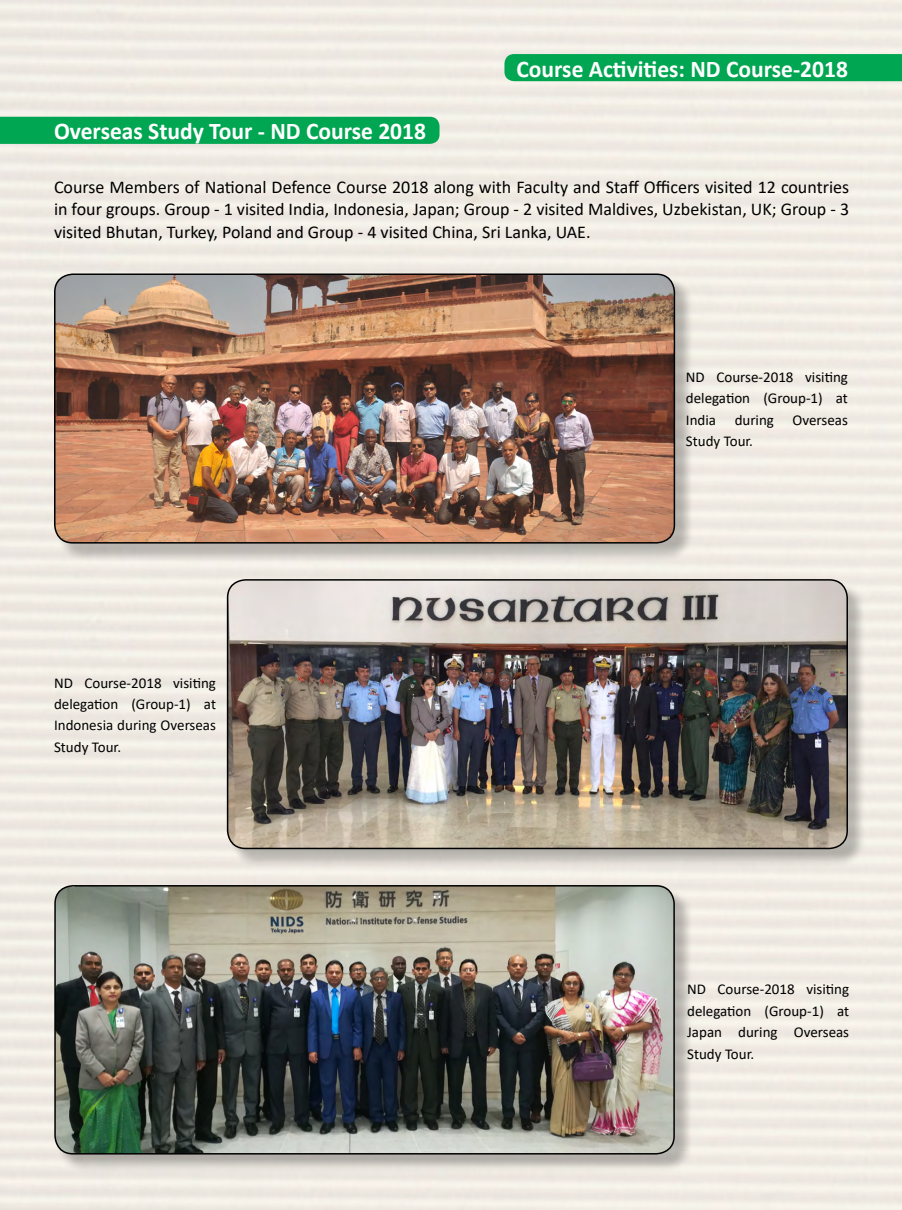
<style>
.page{position:relative;width:902px;height:1210px;background:#f0ece4}
.page>*{position:absolute;margin:0;border:0;box-sizing:border-box;transform-origin:0 0}
.t1{font:700 24px "Calibri";color:#fff}
.t2{font:18px/22.5px "Calibri";color:#000;text-align:justify}
.t3{font:15px/21.3px "Calibri";color:#000;text-align:justify}
</style>
<div class="page">
<div style="left:56px;top:887px;width:638px;height:286px;background:#000;opacity:.25"></div>
<img style="left:55px;top:886px;width:619px;height:267px">
<div style="left:54px;top:885px;width:621px;height:269px;border:2px solid #000;border-radius:18px"></div>
<div style="left:504px;top:54px;width:398px;height:27px;background:#00a651"></div>
<div style="left:0;top:117px;width:439px;height:27px;background:#00a651"></div>
<div style="left:56px;top:276px;width:638px;height:286px;background:#000;opacity:.25"></div>
<img style="left:55px;top:274px;width:619px;height:269px">
<div style="left:54px;top:273px;width:621px;height:270px;border:2px solid #000;border-radius:18px"></div>
<div style="left:229px;top:581px;width:638px;height:287px;background:#000;opacity:.25"></div>
<img style="left:228px;top:580px;width:619px;height:268px">
<div style="left:227px;top:579px;width:621px;height:270px;border:2px solid #000;border-radius:18px"></div>
<h1 class="t1" style="left:516px;top:52px;width:333px">Course Activities: ND Course-2018</h1>
<h1 class="t1" style="left:54px;top:114px;width:373px">Overseas Study Tour - ND Course 2018</h1>
<p class="t2" style="left:54px;top:175px;width:797px">Course Members of National Defence Course 2018 along with Faculty and Staff Officers visited 12 countries in four groups. Group - 1 visited India, Indonesia, Japan; Group - 2 visited Maldives, Uzbekistan, UK; Group - 3 visited Bhutan, Turkey, Poland and Group - 4 visited China, Sri Lanka, UAE.</p>
<p class="t3" style="left:54px;top:671px;width:164px">ND Course-2018 visiting delegation (Group-1) at Indonesia during Overseas Study Tour.</p>
<p class="t3" style="left:686px;top:366px;width:164px">ND Course-2018 visiting delegation (Group-1) at India during Overseas Study Tour.</p>
<p class="t3" style="left:687px;top:978px;width:164px">ND Course-2018 visiting delegation (Group-1) at Japan during Overseas Study Tour.</p>
</div>
